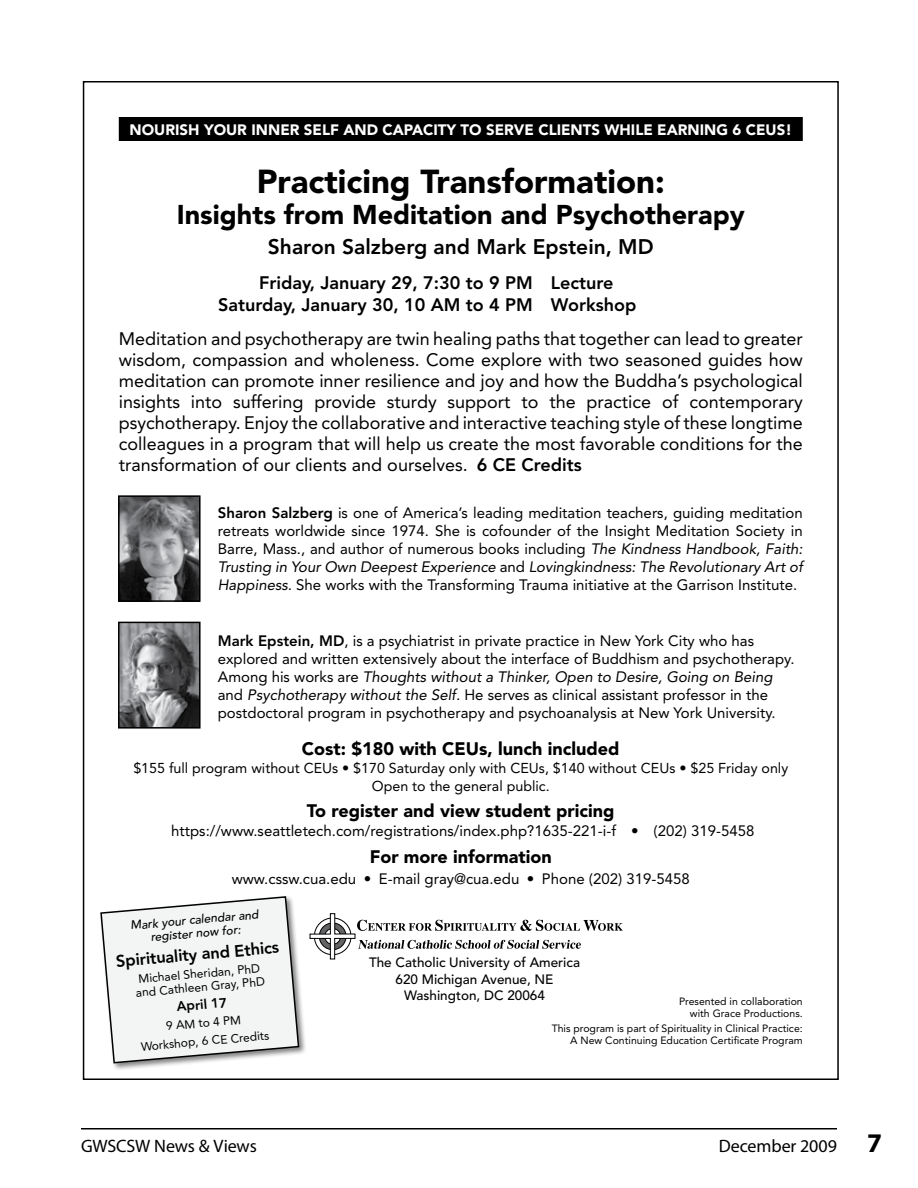
<style>
.page{position:relative;width:918px;height:1188px;background:#fff}
.page>*{position:absolute;margin:0;border:0;box-sizing:border-box;transform-origin:0 0}
.t1{font:900 33px "Avenir";color:#000}
.t2{font:900 27px "Avenir";color:#000}
.t3{font:800 21px "Avenir";color:#000}
.t4{font:18px/21px "Avenir";color:#000;text-align:justify}
.t5{font:900 18px "Avenir";color:#000}
.t6{font:800 18px/21.6px "Avenir";color:#000}
.t7{font:18px "Myriad Pro";letter-spacing:-.01em;color:#000}
.t8{font:800 16.5px "Avenir";color:#000}
.t9{font:15px/18px "Avenir";color:#000;text-align:justify}
.t10{font:900 15px "Avenir";color:#fff}
.t11{font:14.25px/18px "Avenir";color:#000;text-align:center}
.t12{font:500 13.5px/16.5px "Avenir";color:#000;text-align:center}
.t13{font:800 13.5px "Avenir";color:#000}
.t14{font:12px/13.5px "Avenir";color:#000;text-align:center}
.t15{font:italic 500 12px/13.5px "Avenir";color:#000;text-align:center}
.t16{font:10.5px/12px "Avenir";color:#000;text-align:right}
.s1{font-weight:800}
.s2{font-style:italic}
.s3{font-weight:700;font-size:27px}
</style>
<div class="page">
<hr style="left:81px;top:1128px;width:756px;height:2px;background:#000">
<img style="left:121px;top:625px;width:77px;height:101px">
<div style="left:118px;top:622px;width:83px;height:107px;border:2px solid #000"></div>
<img style="left:121px;top:498px;width:77px;height:101px">
<div style="left:118px;top:495px;width:83px;height:107px;border:2px solid #000"></div>
<div style="left:119px;top:117px;width:684px;height:24px;background:#000"></div>
<div style="left:98px;top:894px;width:209px;height:177px;background:#000;opacity:.5"></div>
<svg style="left:99px;top:895px;width:201px;height:169px"></svg>
<svg style="left:310px;top:913px;width:313px;height:46px"></svg>
<p class="t10" style="left:130px;top:121px;width:664px">NOURISH YOUR INNER SELF AND CAPACITY TO SERVE CLIENTS WHILE EARNING 6 CEUS!</p>
<h1 class="t1" style="left:257px;top:161px;width:410px">Practicing Transformation:</h1>
<h2 class="t2" style="left:177px;top:198px;width:569px">Insights from Meditation and Psychotherapy</h2>
<h3 class="t3" style="left:268px;top:234px;width:387px">Sharon Salzberg and Mark Epstein, MD</h3>
<p class="t6" style="left:218px;top:272px;width:420px;text-indent:41px">Friday, January 29, 7:30 to 9 PM Lecture<br>Saturday, January 30, 10 AM to 4 PM Workshop</p>
<p class="t4" style="left:119px;top:329px;width:686px">Meditation and psychotherapy are twin healing paths that together can lead to greater wisdom, compassion and wholeness. Come explore with two seasoned guides how meditation can promote inner resilience and joy and how the Buddha’s psychological insights into suffering provide sturdy support to the practice of contemporary psychotherapy. Enjoy the collaborative and interactive teaching style of these longtime colleagues in a program that will help us create the most favorable conditions for the transformation of our clients and ourselves. <span class="s1">6 CE Credits</span></p>
<p class="t9" style="left:218px;top:503px;width:587px"><span class="s1">Sharon Salzberg</span> is one of America’s leading meditation teachers, guiding meditation retreats worldwide since 1974. She is cofounder of the Insight Meditation Society in Barre, Mass., and author of numerous books including <span class="s2">The Kindness Handbook, Faith:<br>Trusting in Your Own Deepest Experience</span> and <span class="s2">Lovingkindness: The Revolutionary Art of Happiness.</span> She works with the Transforming Trauma initiative at the Garrison Institute.</p>
<p class="t9" style="left:218px;top:632px;width:578px;text-align:left"><span class="s1">Mark Epstein, MD</span>, is a psychiatrist in private practice in New York City who has explored and written extensively about the interface of Buddhism and psychotherapy.<br>Among his works are <span class="s2">Thoughts without a Thinker, Open to Desire, Going on Being </span>and <span class="s2">Psychotherapy without the Self.</span> He serves as clinical assistant professor in the postdoctoral program in psychotherapy and psychoanalysis at New York University.</p>
<p class="t5" style="left:302px;top:738px;width:319px">Cost: $180 with CEUs, lunch included</p>
<p class="t11" style="left:133px;top:759px;width:656px">$155 full program without CEUs • $170 Saturday only with CEUs, $140 without CEUs • $25 Friday only<br>Open to the general public.</p>
<p class="t5" style="left:307px;top:800px;width:309px">To register and view student pricing</p>
<p class="t9" style="left:171px;top:822px;width:585px">https://www.seattletech.com/registrations/index.php?1635-221-i-f • (202) 319-5458</p>
<p class="t5" style="left:370px;top:845px;width:184px">For more information</p>
<p class="t9" style="left:232px;top:869px;width:460px">www.cssw.cua.edu • E-mail gray@cua.edu • Phone (202) 319-5458</p>
<p class="t15" style="left:130px;top:919px;width:130px;rotate:-5deg">Mark your calendar and register now for:</p>
<p class="t8" style="left:115px;top:951px;width:165px;rotate:-5deg">Spirituality and Ethics</p>
<p class="t14" style="left:134px;top:972px;width:131px;rotate:-5deg">Michael Sheridan, PhD and Cathleen Gray, PhD</p>
<p class="t13" style="left:176px;top:999px;width:52px;rotate:-5deg">April 17</p>
<p class="t14" style="left:139px;top:1020px;width:130px;line-height:18px;rotate:-5deg">9 AM to 4 PM<br>Workshop, 6 CE Credits</p>
<p class="t12" style="left:369px;top:955px;width:213px">The Catholic University of America<br>620 Michigan Avenue, NE<br>Washington, DC 20064</p>
<p class="t16" style="left:679px;top:995px;width:125px">Presented in collaboration with Grace Productions.</p>
<p class="t16" style="left:552px;top:1022px;width:253px">This program is part of Spirituality in Clinical Practice:<br>A New Continuing Education Certificate Program</p>
<p class="t7" style="left:81px;top:1136px;width:177px">GWSCSW News &amp; Views</p>
<p class="t7" style="left:719px;top:1136px;width:165px">December 2009 <span class="s3">7</span></p>
</div>
